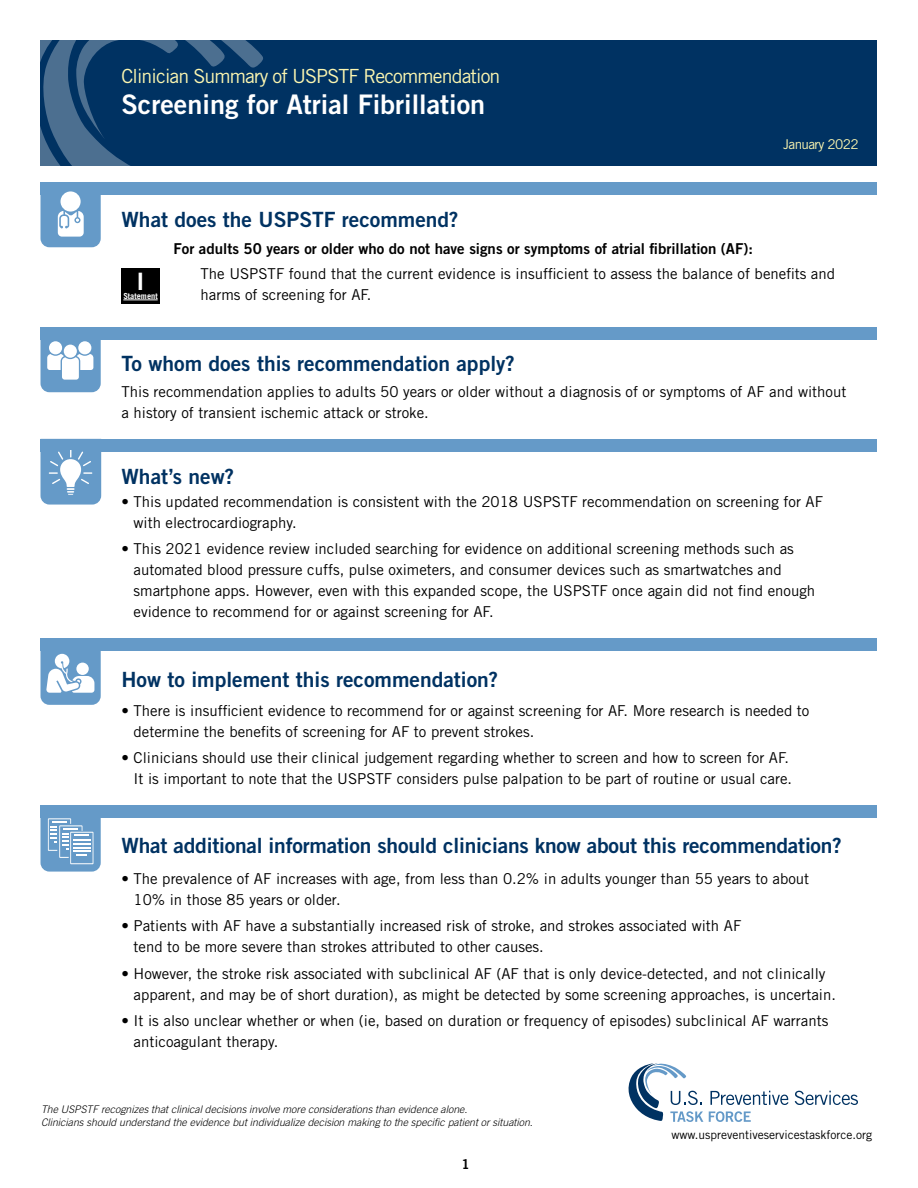
<style>
.page{position:relative;width:918px;height:1188px;background:#fff}
.page>*{position:absolute;margin:0;border:0;box-sizing:border-box;transform-origin:0 0}
.t1{font:27px "Trade Gothic Bold Two";color:#fff}
.t2{font:24px "Trade Gothic Bold Two";color:#fff}
.t3{font:21px "Trade Gothic Bold Two";color:#003262}
.t4{font:19.5px "Trade Gothic";letter-spacing:-.045em;color:#fcf6b0}
.t5{font:15px/21px "Trade Gothic";color:#000}
.t6{font:15px "Trade Gothic Bold Two";color:#000}
.t7{font:13.5px "Trade Gothic";letter-spacing:-.045em;color:#fcf6b0}
.t8{font:13.5px "Trade Gothic Bold Two";color:#000}
.t9{font:12px "Trade Gothic";color:#000}
.t10{font:italic 300 10.5px/12.6px "Trade Gothic";color:#000}
.t11{font:700 8.4px "Trade Gothic";color:#fff}
</style>
<div class="page">
<div style="left:40px;top:182px;width:838px;height:13px;background:#659ac8"></div>
<div style="left:40px;top:327px;width:838px;height:13px;background:#659ac8"></div>
<div style="left:40px;top:439px;width:838px;height:13px;background:#659ac8"></div>
<div style="left:40px;top:638px;width:838px;height:13px;background:#659ac8"></div>
<svg style="left:40px;top:191px;width:61px;height:56px"></svg>
<svg style="left:40px;top:340px;width:61px;height:52px"></svg>
<div style="left:49px;top:341px;width:13px;height:13px;background:#fff;border-radius:50%"></div>
<div style="left:78px;top:341px;width:13px;height:13px;background:#fff;border-radius:50%"></div>
<div style="left:64px;top:345px;width:13px;height:13px;background:#fff;border-radius:50%"></div>
<svg style="left:40px;top:651px;width:61px;height:54px"></svg>
<svg style="left:40px;top:450px;width:61px;height:55px"></svg>
<svg style="left:795px;top:1091px;width:63px;height:14px"></svg>
<svg style="left:709px;top:1111px;width:42px;height:11px"></svg>
<svg style="left:628px;top:1063px;width:75px;height:59px"></svg>
<svg style="left:710px;top:1091px;width:79px;height:14px"></svg>
<div style="left:40px;top:40px;width:838px;height:126px;background:#003262"></div>
<svg style="left:40px;top:40px;width:223px;height:126px"></svg>
<div style="left:122px;top:268px;width:38px;height:36px;background:#000"></div>
<hr style="left:123px;top:300px;width:35px;height:1px;background:#fff">
<div style="left:40px;top:805px;width:838px;height:13px;background:#659ac8"></div>
<svg style="left:40px;top:818px;width:61px;height:54px;background:#85afd3"></svg>
<p class="t4" style="left:122px;top:64px;width:380px">Clinician Summary of USPSTF Recommendation</p>
<h1 class="t1" style="left:122px;top:88px;width:365px">Screening for Atrial Fibrillation</h1>
<p class="t7" style="left:783px;top:136px;width:77px">January 2022</p>
<h2 class="t3" style="left:122px;top:206px;width:339px">What does the USPSTF recommend?</h2>
<h3 class="t6" style="left:174px;top:239px;width:581px">For adults 50 years or older who do not have signs or symptoms of atrial fibrillation (AF):</h3>
<h4 class="t2" style="left:137px;top:267px;width:9px">I</h4>
<h4 class="t11" style="left:123px;top:291px;width:36px">Statement</h4>
<p class="t5" style="left:201px;top:263px;width:636px">The USPSTF found that the current evidence is insufficient to assess the balance of benefits and harms of screening for AF.</p>
<h2 class="t3" style="left:122px;top:350px;width:395px">To whom does this recommendation apply?</h2>
<p class="t5" style="left:122px;top:381px;width:726px">This recommendation applies to adults 50 years or older without a diagnosis of or symptoms of AF and without a history of transient ischemic attack or stroke.</p>
<h2 class="t3" style="left:122px;top:463px;width:114px">What’s new?</h2>
<p class="t5" style="left:134px;top:491px;width:691px;text-indent:-12px">• This updated recommendation is consistent with the 2018 USPSTF recommendation on screening for AF with electrocardiography.</p>
<p class="t5" style="left:134px;top:538px;width:683px;text-indent:-12px">• This 2021 evidence review included searching for evidence on additional screening methods such as automated blood pressure cuffs, pulse oximeters, and consumer devices such as smartwatches and smartphone apps. However, even with this expanded scope, the USPSTF once again did not find enough evidence to recommend for or against screening for AF.</p>
<h2 class="t3" style="left:122px;top:666px;width:378px">How to implement this recommendation?</h2>
<p class="t5" style="left:134px;top:700px;width:677px;text-indent:-12px">• There is insufficient evidence to recommend for or against screening for AF. More research is needed to determine the benefits of screening for AF to prevent strokes.</p>
<p class="t5" style="left:122px;top:747px;width:672px;text-align:right">• Clinicians should use their clinical judgement regarding whether to screen and how to screen for AF.<br>It is important to note that the USPSTF considers pulse palpation to be part of routine or usual care.</p>
<h2 class="t3" style="left:122px;top:833px;width:722px">What additional information should clinicians know about this recommendation?</h2>
<p class="t5" style="left:134px;top:868px;width:677px;text-indent:-12px">• The prevalence of AF increases with age, from less than 0.2% in adults younger than 55 years to about<br>10% in those 85 years or older.</p>
<p class="t5" style="left:134px;top:915px;width:609px;text-indent:-12px">• Patients with AF have a substantially increased risk of stroke, and strokes associated with AF tend to be more severe than strokes attributed to other causes.</p>
<p class="t5" style="left:134px;top:963px;width:704px;text-indent:-12px">• However, the stroke risk associated with subclinical AF (AF that is only device-detected, and not clinically apparent, and may be of short duration), as might be detected by some screening approaches, is uncertain.</p>
<p class="t5" style="left:134px;top:1010px;width:696px;text-indent:-12px">• It is also unclear whether or when (ie, based on duration or frequency of episodes) subclinical AF warrants anticoagulant therapy.</p>
<p class="t10" style="left:41px;top:1103px;width:493px">The USPSTF recognizes that clinical decisions involve more considerations than evidence alone.<br>Clinicians should understand the evidence but individualize decision making to the specific patient or situation.</p>
<p class="t8" style="left:462px;top:1156px;width:10px">1</p>
<p class="t9" style="left:672px;top:1128px;width:202px">www.uspreventiveservicestaskforce.org</p>
</div>
